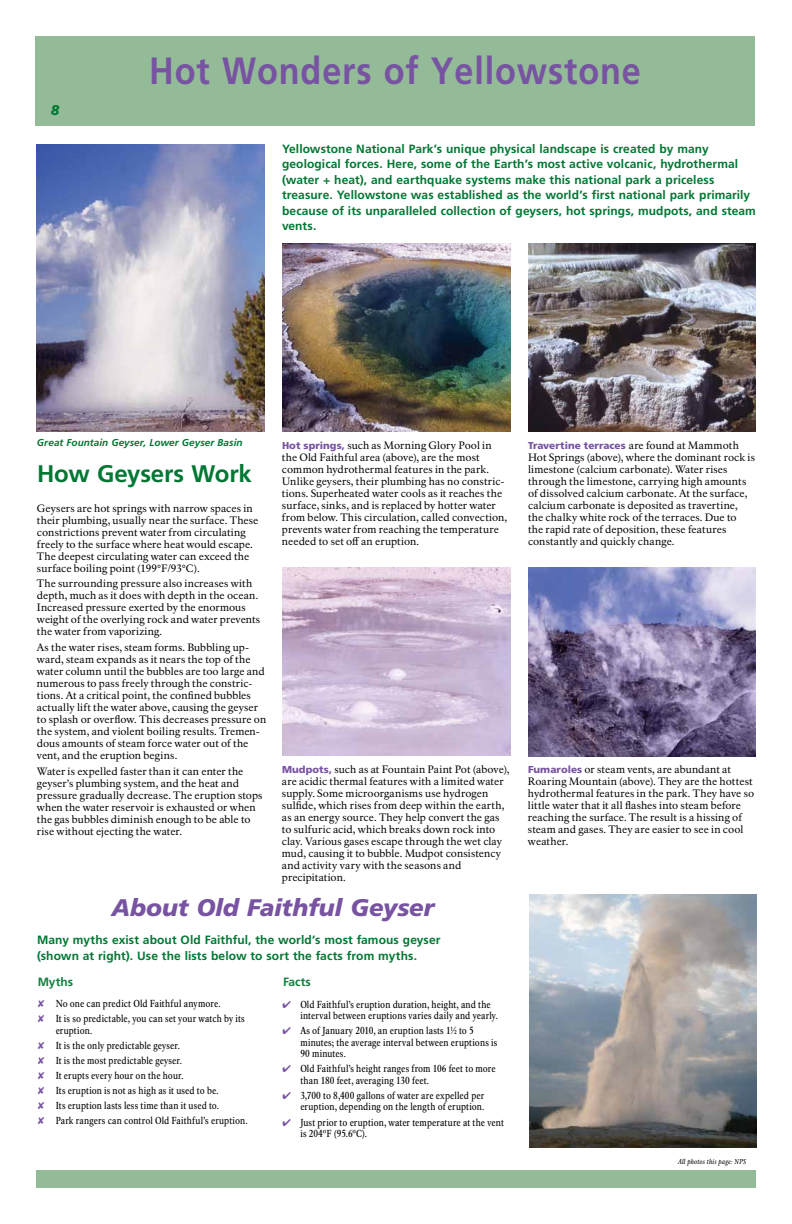
<style>
.page{position:relative;width:792px;height:1224px;background:#fff}
.page>*{position:absolute;margin:0;border:0;box-sizing:border-box;transform-origin:0 0}
.t1{font:700 38px "Frutiger LT Std";letter-spacing:.025em;color:#7753a2;scale:.9 1}
.t2{font:italic 900 24px "Frutiger LT Std";letter-spacing:-.01em;color:#7753a2}
.t3{font:700 24px "Frutiger LT Std";letter-spacing:-.005em;color:#073}
.t4{font:italic 900 14px "Frutiger LT Std";color:#073}
.t5{font:700 12px/15.5px "Frutiger LT Std";letter-spacing:.005em;color:#073}
.t6{font:700 12px "Frutiger LT Std";color:#11803e}
.t7{font:10.5px/12px "NPS Rawlinson OT";letter-spacing:.005em;color:#000}
.t8{font:10px/15.1px "NPS Rawlinson OT Cond";letter-spacing:.01em;color:#000}
.t9{font:italic 700 10px "Frutiger LT Std";letter-spacing:.005em;color:#073}
.t10{font:900 10px "Frutiger LT Std";letter-spacing:.005em;color:#7753a2}
.t11{font:italic 7px "NPS Rawlinson OT Cond";letter-spacing:.025em;color:#000}
.s1{font-family:"Frutiger LT Std";font-weight:900;font-size:10px;color:#7753a2}
.s2{font-family:"NPS Rawlinson OT";font-weight:400;font-size:10.5px;color:#000}
.s3{color:#7753a2}
</style>
<div class="page">
<div style="left:35px;top:36px;width:720px;height:90px;background:#93bb97"></div>
<img style="left:37px;top:144px;width:228px;height:288px">
<img style="left:529px;top:895px;width:227px;height:253px">
<div style="left:36px;top:1170px;width:720px;height:18px;background:#93bb97"></div>
<img style="left:282px;top:243px;width:228px;height:189px">
<img style="left:528px;top:567px;width:228px;height:189px">
<img style="left:282px;top:567px;width:228px;height:189px">
<img style="left:528px;top:243px;width:228px;height:189px">
<h3 class="t4" style="left:51px;top:102px;width:10px">8</h3>
<h1 class="t1" style="left:149px;top:48px;width:548px">Hot Wonders of Yellowstone</h1>
<p class="t5" style="left:282px;top:141px;width:475px">Yellowstone National Park’s unique physical landscape is created by many geological forces. Here, some of the Earth’s most active volcanic, hydrothermal (water + heat), and earthquake systems make this national park a priceless treasure. Yellowstone was established as the world’s first national park primarily because of its unparalleled collection of geysers, hot springs, mudpots, and steam vents.</p>
<p class="t9" style="left:37px;top:436px;width:207px">Great Fountain Geyser, Lower Geyser Basin</p>
<h2 class="t3" style="left:37px;top:459px;width:216px">How Geysers Work</h2>
<p class="t7" style="left:37px;top:502px;width:223px">Geysers are hot springs with narrow spaces in their plumbing, usually near the surface. These constrictions prevent water from circulating freely to the surface where heat would escape.<br>The deepest circulating water can exceed the surface boiling point (199°F/93°C).</p>
<p class="t7" style="left:37px;top:578px;width:225px">The surrounding pressure also increases with depth, much as it does with depth in the ocean.<br>Increased pressure exerted by the enormous weight of the overlying rock and water prevents the water from vaporizing.</p>
<p class="t7" style="left:37px;top:642px;width:231px">As the water rises, steam forms. Bubbling up&shy;ward, steam expands as it nears the top of the water column until the bubbles are too large and numerous to pass freely through the constric&shy;tions. At a critical point, the confined bubbles actually lift the water above, causing the geyser to splash or overflow. This decreases pressure on the system, and violent boiling results. Tremen&shy;dous amounts of steam force water out of the vent, and the eruption begins.</p>
<p class="t7" style="left:37px;top:765px;width:227px">Water is expelled faster than it can enter the geyser’s plumbing system, and the heat and pressure gradually decrease. The eruption stops when the water reservoir is exhausted or when the gas bubbles diminish enough to be able to rise without ejecting the water.</p>
<p class="t7" style="left:282px;top:439px;width:227px"><span class="s1">Hot springs,</span> such as Morning Glory Pool in the Old Faithful area (above), are the most common hydrothermal features in the park.<br>Unlike geysers, their plumbing has no constric&shy;tions. Superheated water cools as it reaches the surface, sinks, and is replaced by hotter water from below. This circulation, called convection, prevents water from reaching the temperature needed to set off an eruption.</p>
<p class="t10" style="left:528px;top:439px;width:212px">Travertine terraces <span class="s2">are found at Mammoth</span></p>
<p class="t7" style="left:528px;top:451px;width:229px">Hot Springs (above), where the dominant rock is limestone (calcium carbonate). Water rises through the limestone, carrying high amounts of dissolved calcium carbonate. At the surface, calcium carbonate is deposited as travertine, the chalky white rock of the terraces. Due to<br>the rapid rate of deposition, these features constantly and quickly change.</p>
<p class="t7" style="left:282px;top:763px;width:229px"><span class="s1">Mudpots,</span> such as at Fountain Paint Pot (above), are acidic thermal features with a limited water supply. Some microorganisms use hydrogen sulfide, which rises from deep within the earth, as an energy source. They help convert the gas to sulfuric acid, which breaks down rock into clay. Various gases escape through the wet clay mud, causing it to bubble. Mudpot consistency and activity vary with the seasons and precipitation.</p>
<p class="t7" style="left:528px;top:763px;width:228px"><span class="s1">Fumaroles</span> or steam vents, are abundant at Roaring Mountain (above). They are the hottest hydrothermal features in the park. They have so little water that it all flashes into steam before reaching the surface. The result is a hissing of steam and gases. They are easier to see in cool weather.</p>
<h2 class="t2" style="left:112px;top:893px;width:324px">About Old Faithful Geyser</h2>
<p class="t5" style="left:37px;top:932px;width:405px">Many myths exist about Old Faithful, the world’s most famous geyser (shown at right). Use the lists below to sort the facts from myths.</p>
<p class="t6" style="left:38px;top:974px;width:37px">Myths</p>
<p class="t8" style="left:56px;top:996px;width:191px">No one can predict Old Faithful anymore.<br>It is so predictable, you can set your watch by its</p>
<p class="t8" style="left:56px;top:1023px;width:193px">eruption.<br>It is the only predictable geyser.<br>It is the most predictable geyser.<br>It erupts every hour on the hour.<br>Its eruption is not as high as it used to be.<br>Its eruption lasts less time than it used to.<br>Park rangers can control Old Faithful’s eruption.</p>
<p class="t6" style="left:283px;top:975px;width:29px">Facts</p>
<p class="t8" style="left:300px;top:999px;width:199px;line-height:11.5px;text-indent:-18px"><span class="s3">✔</span> Old Faithful’s eruption duration, height, and the interval between eruptions varies daily and yearly.</p>
<p class="t8" style="left:300px;top:1025px;width:199px;line-height:11.5px;text-indent:-18px"><span class="s3">✔</span> As of January 2010, an eruption lasts 1½ to 5 minutes; the average interval between eruptions is<br>90 minutes.</p>
<p class="t8" style="left:300px;top:1063px;width:197px;line-height:11.5px;text-indent:-18px"><span class="s3">✔</span> Old Faithful’s height ranges from 106 feet to more than 180 feet, averaging 130 feet.</p>
<p class="t8" style="left:282px;top:1090px;width:204px;line-height:11.5px;text-align:right"><span class="s3">✔</span> 3,700 to 8,400 gallons of water are expelled per eruption, depending on the length of eruption.</p>
<p class="t8" style="left:300px;top:1116px;width:205px;line-height:11.5px;text-indent:-18px"><span class="s3">✔</span> Just prior to eruption, water temperature at the vent is 204ºF (95.6ºC).</p>
<p class="t11" style="left:678px;top:1158px;width:69px">All photos this page: NPS</p>
</div>
